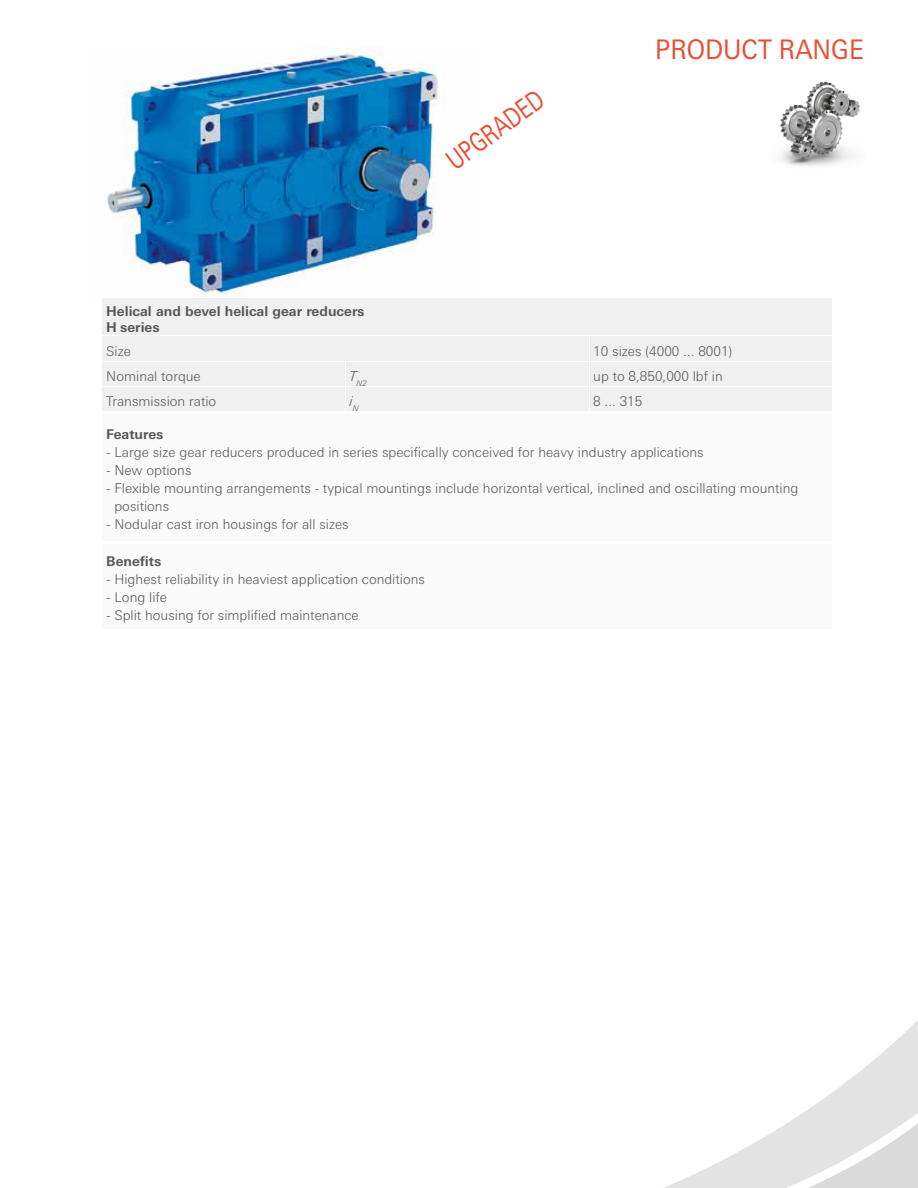
<style>
.page{position:relative;width:918px;height:1188px;background:#fff}
.page>*{position:absolute;margin:0;border:0;box-sizing:border-box;transform-origin:0 0}
.t1{font:27px "Univers Next W1 G";color:#e94f35;scale:.9 1}
.t2{font:27px "Univers Next W1 G";color:#e94f35;scale:.75 1}
.t3{font:300 13.5px/18px "Univers Next W1 G";color:#575756}
.t4{font:700 13.5px/16.2px "Univers Next W1 G";color:#575756}
.t5{font:italic 300 13.5px "Univers Next W1 G";color:#575756}
.t6{font:italic 300 7.8px "Univers Next W1 G";color:#575756}
</style>
<div class="page">
<img style="left:107px;top:48px;width:331px;height:249px">
<div style="left:103px;top:298px;width:729px;height:113px;background:#f0f0f0"></div>
<hr style="left:102px;top:336px;width:244px;height:1px;background:#fff">
<hr style="left:346px;top:336px;width:243px;height:1px;background:#fff">
<hr style="left:589px;top:336px;width:244px;height:1px;background:#fff">
<hr style="left:102px;top:361px;width:244px;height:1px;background:#fff">
<hr style="left:346px;top:361px;width:243px;height:1px;background:#fff">
<hr style="left:589px;top:361px;width:244px;height:1px;background:#fff">
<hr style="left:102px;top:387px;width:244px;height:1px;background:#fff">
<svg style="left:102px;top:336px;width:1px;height:75px"></svg>
<hr style="left:346px;top:387px;width:243px;height:1px;background:#fff">
<svg style="left:345px;top:362px;width:1px;height:49px"></svg>
<hr style="left:589px;top:387px;width:244px;height:1px;background:#fff">
<svg style="left:589px;top:337px;width:1px;height:74px"></svg>
<svg style="left:664px;top:1020px;width:254px;height:168px"></svg>
<img style="left:779px;top:81px;width:81px;height:85px">
<h1 class="t2" style="left:440px;top:150px;width:152px;rotate:-36deg">UPGRADED</h1>
<h1 class="t1" style="left:655px;top:33px;width:233px">PRODUCT RANGE</h1>
<p class="t4" style="left:106px;top:303px;width:260px">Helical and bevel helical gear reducers<br>H series</p>
<p class="t3" style="left:106px;top:342px;width:26px">Size</p>
<p class="t3" style="left:593px;top:342px;width:141px">10 sizes (4000 ... 8001)</p>
<p class="t3" style="left:106px;top:367px;width:96px">Nominal torque</p>
<p class="t6" style="left:350px;top:378px;width:19px"><sup>T</sup>N2</p>
<p class="t3" style="left:593px;top:367px;width:131px">up to 8,850,000 lbf in</p>
<p class="t3" style="left:106px;top:392px;width:112px">Transmission ratio</p>
<p class="t5" style="left:350px;top:393px;width:11px">i<sub>N</sub></p>
<p class="t3" style="left:593px;top:392px;width:51px">8 ... 315</p>
<p class="t4" style="left:106px;top:426px;width:59px">Features</p>
<p class="t3" style="left:106px;top:443px;width:599px">- Large size gear reducers produced in series specifically conceived for heavy industry applications</p>
<p class="t3" style="left:106px;top:461px;width:87px">- New options</p>
<p class="t3" style="left:114px;top:479px;width:686px;text-indent:-8px">- Flexible mounting arrangements - typical mountings include horizontal vertical, inclined and oscillating mounting positions</p>
<p class="t3" style="left:106px;top:515px;width:244px">- Nodular cast iron housings for all sizes</p>
<p class="t4" style="left:106px;top:553px;width:57px">Benefits</p>
<p class="t3" style="left:106px;top:570px;width:320px">- Highest reliability in heaviest application conditions</p>
<p class="t3" style="left:106px;top:588px;width:62px">- Long life</p>
<p class="t3" style="left:106px;top:606px;width:254px">- Split housing for simplified maintenance</p>
</div>
